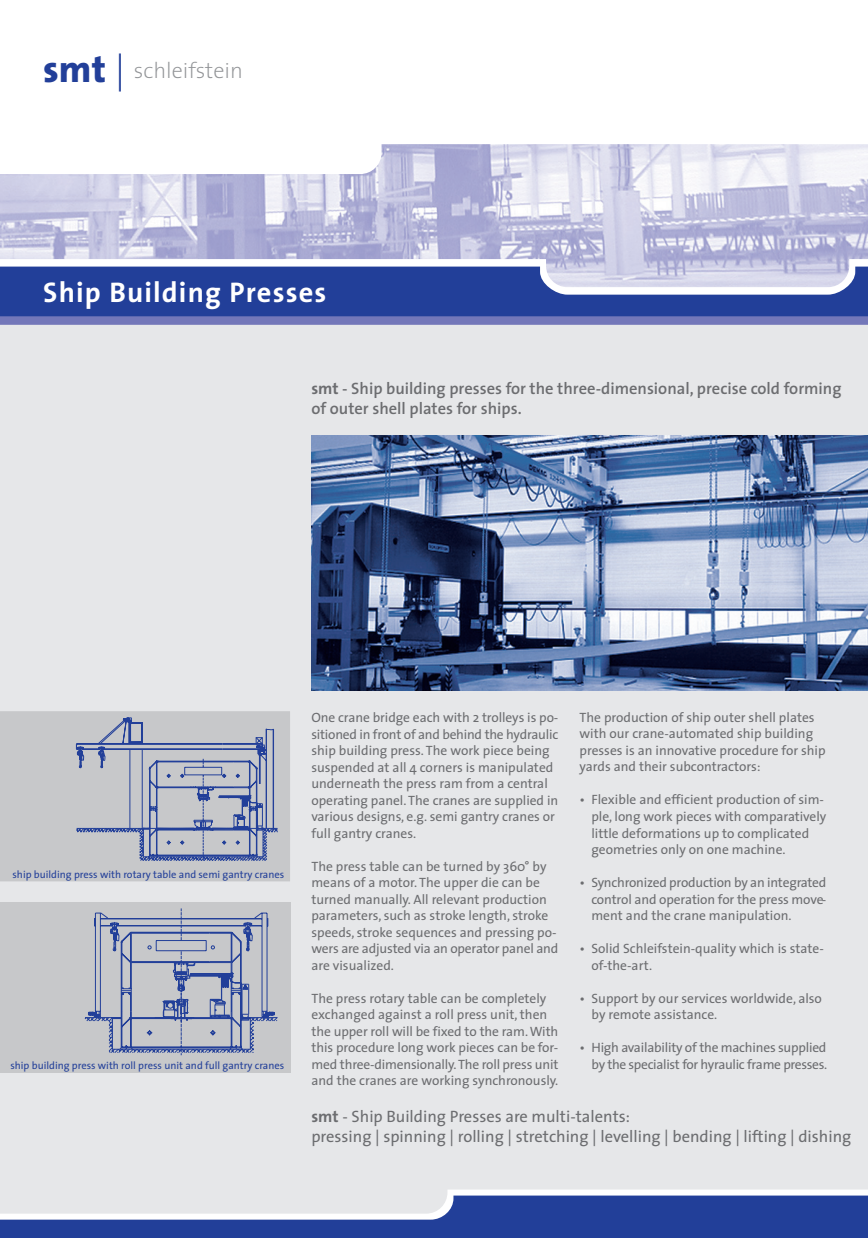
<style>
.page{position:relative;width:868px;height:1238px;background:#fff}
.page>*{position:absolute;margin:0;border:0;box-sizing:border-box;transform-origin:0 0}
.t1{font:700 28.5px "The Sans";letter-spacing:.04em;color:#fff}
.t2{font:200 22.2px "The Sans";color:#939598}
.t3{font:16.5px/19.5px "The Sans";color:#6c6d70}
.t4{font:600 16.5px/19.5px "The Sans";color:#6c6d70}
.t5{font:13.5px/16.5px "The Sans";color:#6c6d70}
.t6{font:13.5px/16.5px "The Sans";letter-spacing:-.025em;color:#6c6d70;text-align:right}
.t7{font:10.5px "The Sans";color:#223f99}
.s1{font-weight:800;font-size:37.95px;color:#223f99}
.s2{font-weight:300;font-size:37.95px;color:#223f99}
.s3{font-weight:700}
</style>
<div class="page">
<div style="left:0;top:325px;width:867px;height:870px;background:#e6e7e9"></div>
<svg style="left:0;top:287px;width:867px;height:29px;background:#354fa1"></svg>
<div style="left:0;top:316px;width:867px;height:9px;background:#7377b9"></div>
<img style="left:0;top:144px;width:867px;height:143px">
<svg style="left:0;top:1195px;width:867px;height:42px;background:#6175b3"></svg>
<img style="left:311px;top:435px;width:556px;height:256px">
<div style="left:0;top:711px;width:290px;height:170px;background:#c7c8ca"></div>
<div style="left:0;top:902px;width:290px;height:170px;background:#c7c8ca"></div>
<svg style="left:75px;top:717px;width:203px;height:339px"></svg>
<h2 class="t2" style="left:43px;top:52px;width:201px"><span class="s1">smt</span> <span class="s2">|</span> schleifstein</h2>
<h1 class="t1" style="left:43px;top:268px;width:285px">Ship Building Presses</h1>
<p class="t4" style="left:311px;top:378px;width:531px"><span class="s3">smt</span> - Ship building presses for the three-dimensional, precise cold forming of outer shell plates for ships.</p>
<p class="t7" style="left:13px;top:865px;width:273px">ship building press with rotary table and semi gantry cranes</p>
<p class="t7" style="left:10px;top:1056px;width:275px">ship building press with roll press unit and full gantry cranes</p>
<p class="t5" style="left:311px;top:708px;width:248px">One crane bridge each with 2 trolleys is po&shy;sitioned in front of and behind the hydraulic ship building press. The work piece being suspended at all 4 corners is manipulated underneath the press ram from a central operating panel. The cranes are supplied in various designs, e.g. semi gantry cranes or full gantry cranes.</p>
<p class="t5" style="left:311px;top:857px;width:248px">The press table can be turned by 360° by means of a motor. The upper die can be turned manually. All relevant production parameters, such as stroke length, stroke speeds, stroke sequences and pressing po&shy;wers are adjusted via an operator panel and are visualized.</p>
<p class="t5" style="left:311px;top:989px;width:248px">The press rotary table can be completely exchanged against a roll press unit, then the upper roll will be fixed to the ram. With this procedure long work pieces can be for&shy;med three-dimensionally. The roll press unit and the cranes are working synchronously.</p>
<p class="t5" style="left:579px;top:708px;width:248px">The production of ship outer shell plates with our crane-automated ship building presses is an innovative procedure for ship yards and their subcontractors:</p>
<p class="t5" style="left:591px;top:791px;width:236px;text-indent:-12px">• Flexible and efficient production of sim&shy;ple, long work pieces with comparatively little deformations up to complicated geometries only on one machine.</p>
<p class="t5" style="left:591px;top:873px;width:236px;text-align:justify;text-indent:-12px">• Synchronized production by an integrated control and operation for the press move&shy;ment and the crane manipulation.</p>
<p class="t5" style="left:591px;top:939px;width:234px;text-indent:-12px">• Solid Schleifstein-quality which is state&shy;of-the-art.</p>
<p class="t5" style="left:591px;top:989px;width:232px;text-indent:-12px">• Support by our services worldwide, also by remote assistance.</p>
<p class="t6" style="left:579px;top:1038px;width:249px">• High availability of the machines supplied by the specialist for hyraulic frame presses.</p>
<p class="t3" style="left:311px;top:1106px;width:541px"><span class="s3">smt</span> - Ship Building Presses are multi-talents:<br>pressing | spinning | rolling | stretching | levelling | bending | lifting | dishing</p>
</div>
